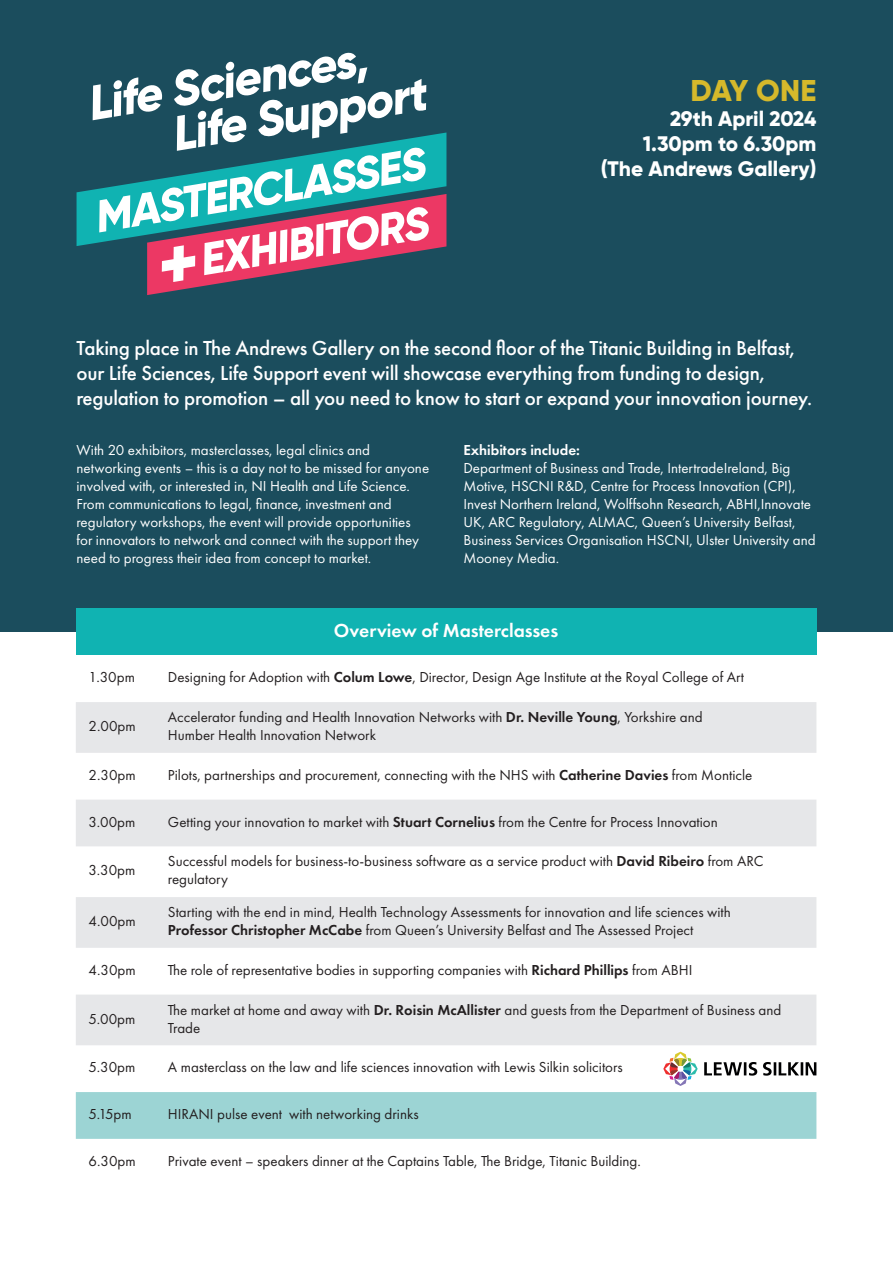
<style>
.page{position:relative;width:893px;height:1263px;background:#fff}
.page>*{position:absolute;margin:0;border:0;box-sizing:border-box;transform-origin:0 0}
.t1{font:800 30px "Gilroy";letter-spacing:-.005em;color:#d6b92b}
.t2{font:500 21px/25.2px "Futura PT";letter-spacing:-.01em;color:#fff}
.t3{font:800 21px/25.2px "Gilroy";color:#fff;text-align:right}
.t4{font:600 19.5px "Futura PT";color:#fff}
.t5{font:15px/18px "Futura PT";color:#231f20}
.t6{font:15px/18px "Futura PT";color:#fff}
.s1{font-weight:600}
</style>
<div class="page">
<div style="left:0;top:0;width:893px;height:631px;background:#1b4d5d"></div>
<div style="left:76px;top:608px;width:740px;height:47px;background:#10b3b2"></div>
<svg style="left:76px;top:702px;width:740px;height:343px;fill:#e6e7e9"></svg>
<div style="left:76px;top:1092px;width:740px;height:47px;background:#9cd4d4"></div>
<svg style="left:663px;top:1052px;width:35px;height:34px"></svg>
<svg style="left:704px;top:1062px;width:112px;height:14px"></svg>
<svg style="left:77px;top:52px;width:369px;height:243px"></svg>
<p class="t1" style="left:690px;top:71px;width:127px">DAY ONE</p>
<p class="t3" style="left:670px;top:106px;width:148px">29th April 2024</p>
<p class="t3" style="left:601px;top:131px;width:217px">1.30pm to 6.30pm (The Andrews Gallery)</p>
<p class="t2" style="left:77px;top:335px;width:737px">Taking place in The Andrews Gallery on the second floor of the Titanic Building in Belfast, our Life Sciences, Life Support event will showcase everything from funding to design, regulation to promotion – all you need to know to start or expand your innovation journey.</p>
<p class="t6" style="left:77px;top:441px;width:354px">With 20 exhibitors, masterclasses, legal clinics and networking events – this is a day not to be missed for anyone involved with, or interested in, NI Health and Life Science.<br>From communications to legal, finance, investment and regulatory workshops, the event will provide opportunities for innovators to network and connect with the support they need to progress their idea from concept to market.</p>
<p class="t6" style="left:463px;top:441px;width:354px"><span class="s1">Exhibitors include:<br></span>Department of Business and Trade, IntertradeIreland, Big Motive, HSCNI R&amp;D, Centre for Process Innovation (CPI), Invest Northern Ireland, Wolffsohn Research, ABHI,Innovate UK, ARC Regulatory, ALMAC, Queen’s University Belfast, Business Services Organisation HSCNI, Ulster University and Mooney Media.</p>
<p class="t4" style="left:334px;top:618px;width:226px">Overview of Masterclasses</p>
<p class="t5" style="left:89px;top:668px;width:48px">1.30pm</p>
<p class="t5" style="left:168px;top:668px;width:578px">Designing for Adoption with <span class="s1">Colum Lowe</span>, Director, Design Age Institute at the Royal College of Art</p>
<p class="t5" style="left:89px;top:717px;width:49px">2.00pm</p>
<p class="t5" style="left:168px;top:708px;width:536px">Accelerator funding and Health Innovation Networks with <span class="s1">Dr. Neville Young</span>, Yorkshire and<br>Humber Health Innovation Network</p>
<p class="t5" style="left:89px;top:766px;width:49px">2.30pm</p>
<p class="t5" style="left:168px;top:766px;width:586px">Pilots, partnerships and procurement, connecting with the NHS with <span class="s1">Catherine Davies</span> from Monticle</p>
<p class="t5" style="left:89px;top:812px;width:48px">3.00pm</p>
<p class="t5" style="left:168px;top:812px;width:551px">Getting your innovation to market with <span class="s1">Stuart Cornelius</span> from the Centre for Process Innovation</p>
<p class="t5" style="left:89px;top:861px;width:48px">3.30pm</p>
<p class="t5" style="left:168px;top:852px;width:597px">Successful models for business-to-business software as a service product with <span class="s1">David Ribeiro</span> from ARC regulatory</p>
<p class="t5" style="left:89px;top:912px;width:49px">4.00pm</p>
<p class="t5" style="left:168px;top:903px;width:564px">Starting with the end in mind, Health Technology Assessments for innovation and life sciences with<br><span class="s1">Professor Christopher McCabe</span> from Queen’s University Belfast and The Assessed Project</p>
<p class="t5" style="left:89px;top:961px;width:49px">4.30pm</p>
<p class="t5" style="left:168px;top:961px;width:526px">The role of representative bodies in supporting companies with <span class="s1">Richard Phillips</span> from ABHI</p>
<p class="t5" style="left:89px;top:1009px;width:48px">5.00pm</p>
<p class="t5" style="left:168px;top:1000px;width:615px">The market at home and away with <span class="s1">Dr. Roisin McAllister</span> and guests from the Department of Business and<br>Trade</p>
<p class="t5" style="left:89px;top:1058px;width:48px">5.30pm</p>
<p class="t5" style="left:168px;top:1058px;width:456px">A masterclass on the law and life sciences innovation with Lewis Silkin solicitors</p>
<p class="t5" style="left:89px;top:1105px;width:45px">5.15pm</p>
<p class="t5" style="left:168px;top:1105px;width:252px">HIRANI pulse event with networking drinks</p>
<p class="t5" style="left:89px;top:1152px;width:49px">6.30pm</p>
<p class="t5" style="left:168px;top:1152px;width:474px">Private event – speakers dinner at the Captains Table, The Bridge, Titanic Building.</p>
</div>
